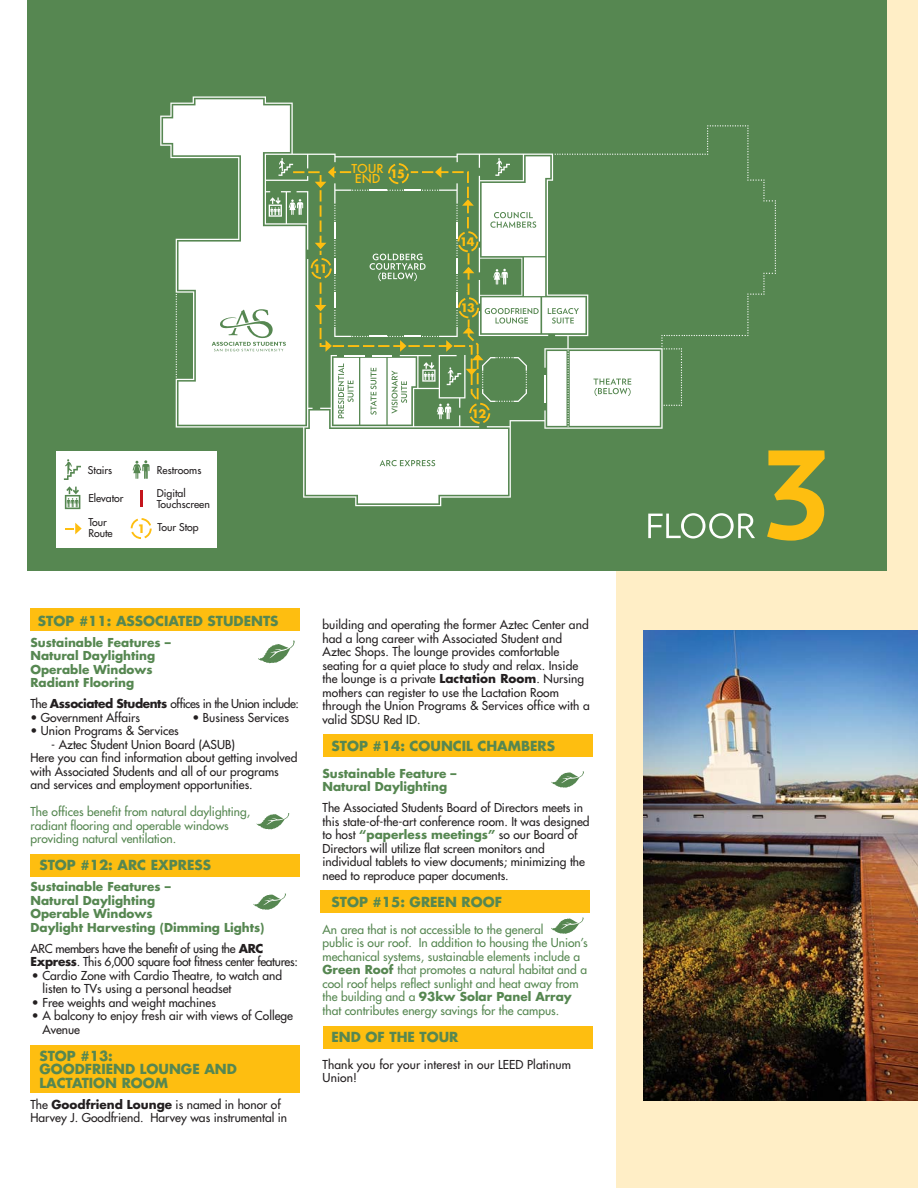
<style>
.page{position:relative;width:918px;height:1188px;background:#fff}
.page>*{position:absolute;margin:0;border:0;box-sizing:border-box;transform-origin:0 0}
.t1{font:700 13.5px/13.5px "Futura";color:#568751}
.t2{font:12px/13.5px "Futura";color:#231f20}
.t3{font:12px/13.5px "Futura";color:#568751}
.t4{font:700 12px/13.5px "Futura";color:#568751}
.t5{font:12px/13.5px "Futura";letter-spacing:-.025em;color:#231f20}
.t6{font:12px "Futura";letter-spacing:-.035em;color:#231f20}
.t7{font:500 12px/10.5px "Futura";color:#febe10}
.t8{font:700 11.4px "Futura";letter-spacing:-.075em;color:#febe10}
.t9{font:10.5px/10.5px "Futura";color:#231f20}
.s1{font-weight:700;font-size:11.4px;color:#febe10}
.s2{font-weight:700}
.s3{font-weight:700;color:#568751}
</style>
<div class="page">
<div style="left:617px;top:0;width:301px;height:1188px;background:#ffeec6"></div>
<div style="left:323px;top:1026px;width:270px;height:22px;background:#febe10"></div>
<div style="left:320px;top:891px;width:270px;height:22px;background:#febe10"></div>
<div style="left:323px;top:735px;width:270px;height:22px;background:#febe10"></div>
<div style="left:30px;top:854px;width:270px;height:22px;background:#febe10"></div>
<div style="left:28px;top:0;width:859px;height:571px;background:#568751"></div>
<svg style="left:163px;top:99px;width:130px;height:326px;fill:#fff"></svg>
<svg style="left:236px;top:343px;width:3px;height:8px"></svg>
<svg style="left:213px;top:343px;width:5px;height:7px"></svg>
<div style="left:30px;top:1045px;width:270px;height:48px;background:#febe10"></div>
<div style="left:30px;top:609px;width:270px;height:22px;background:#febe10"></div>
<svg style="left:258px;top:640px;width:37px;height:23px"></svg>
<svg style="left:256px;top:813px;width:33px;height:16px"></svg>
<svg style="left:551px;top:917px;width:33px;height:17px"></svg>
<svg style="left:267px;top:125px;width:558px;height:416px"></svg>
<div style="left:56px;top:452px;width:161px;height:96px;background:#fff"></div>
<svg style="left:133px;top:460px;width:17px;height:19px"></svg>
<svg style="left:65px;top:486px;width:15px;height:23px"></svg>
<svg style="left:64px;top:459px;width:17px;height:21px"></svg>
<hr style="left:140px;top:491px;width:3px;height:16px;background:#c4151c">
<svg style="left:65px;top:523px;width:17px;height:11px"></svg>
<svg style="left:131px;top:518px;width:21px;height:21px"></svg>
<img style="left:644px;top:630px;width:274px;height:470px">
<svg style="left:253px;top:893px;width:33px;height:17px"></svg>
<svg style="left:551px;top:771px;width:33px;height:17px"></svg>
<p class="t7" style="left:352px;top:163px;width:34px">TOUR<br>END</p>
<p class="t8" style="left:390px;top:168px;width:16px">15</p>
<p class="t8" style="left:313px;top:263px;width:16px">11</p>
<p class="t8" style="left:460px;top:237px;width:16px">14</p>
<p class="t8" style="left:460px;top:303px;width:16px">13</p>
<p class="t9" style="left:88px;top:466px;width:26px">Stairs</p>
<p class="t9" style="left:88px;top:494px;width:37px">Elevator</p>
<p class="t9" style="left:157px;top:466px;width:46px">Restrooms</p>
<p class="t9" style="left:157px;top:489px;width:54px">Digital<br>Touchscreen</p>
<p class="t9" style="left:88px;top:518px;width:26px">Tour<br>Route</p>
<p class="t9" style="left:137px;top:523px;width:63px"><span class="s1">1</span> Tour Stop</p>
<p class="t8" style="left:472px;top:408px;width:16px">12</p>
<p class="t1" style="left:38px;top:615px;width:242px">STOP #11: ASSOCIATED STUDENTS</p>
<p class="t4" style="left:30px;top:636px;width:142px">Sustainable Features –<br>Natural Daylighting<br>Operable Windows<br>Radiant Flooring</p>
<p class="t6" style="left:30px;top:698px;width:270px">The <span class="s2">Associated Students</span> offices in the Union include:</p>
<p class="t2" style="left:30px;top:711px;width:111px">• Government Affairs</p>
<p class="t2" style="left:192px;top:711px;width:98px">• Business Services</p>
<p class="t2" style="left:30px;top:725px;width:150px">• Union Programs &amp; Services</p>
<p class="t2" style="left:30px;top:738px;width:269px;text-indent:21px">- Aztec Student Union Board (ASUB)<br>Here you can find information about getting involved with Associated Students and all of our programs and services and employment opportunities.</p>
<p class="t3" style="left:30px;top:806px;width:221px">The offices benefit from natural daylighting, radiant flooring and operable windows providing natural ventilation.</p>
<p class="t1" style="left:39px;top:860px;width:173px">STOP #12: ARC EXPRESS</p>
<p class="t4" style="left:30px;top:881px;width:236px">Sustainable Features –<br>Natural Daylighting<br>Operable Windows<br>Daylight Harvesting (Dimming Lights)</p>
<p class="t5" style="left:30px;top:942px;width:269px">ARC members have the benefit of using the <span class="s2">ARC<br>Express</span>. This 6,000 square foot fitness center features:</p>
<p class="t2" style="left:42px;top:969px;width:241px;text-indent:-10px">• Cardio Zone with Cardio Theatre, to watch and listen to TVs using a personal headset</p>
<p class="t2" style="left:32px;top:996px;width:186px">• Free weights and weight machines</p>
<p class="t2" style="left:42px;top:1010px;width:252px;text-indent:-10px">• A balcony to enjoy fresh air with views of College<br>Avenue</p>
<p class="t1" style="left:39px;top:1050px;width:199px">STOP #13:<br>GOODFRIEND LOUNGE AND<br>LACTATION ROOM</p>
<p class="t2" style="left:30px;top:1098px;width:258px">The <span class="s2">Goodfriend Lounge</span> is named in honor of<br>Harvey J. Goodfriend. Harvey was instrumental in</p>
<p class="t2" style="left:323px;top:619px;width:269px">building and operating the former Aztec Center and had a long career with Associated Student and Aztec Shops. The lounge provides comfortable seating for a quiet place to study and relax. Inside the lounge is a private <span class="s2">Lactation Room</span>. Nursing mothers can register to use the Lactation Room through the Union Programs &amp; Services office with a valid SDSU Red ID.</p>
<p class="t1" style="left:332px;top:740px;width:225px">STOP #14: COUNCIL CHAMBERS</p>
<p class="t4" style="left:323px;top:768px;width:136px">Sustainable Feature –<br>Natural Daylighting</p>
<p class="t2" style="left:323px;top:802px;width:269px">The Associated Students Board of Directors meets in this state-of-the-art conference room. It was designed to host <span class="s3">“paperless meetings”</span> so our Board of Directors will utilize flat screen monitors and individual tablets to view documents; minimizing the need to reproduce paper documents.</p>
<p class="t1" style="left:332px;top:896px;width:172px">STOP #15: GREEN ROOF</p>
<p class="t3" style="left:323px;top:924px;width:267px">An area that is not accessible to the general<br>public is our roof. In addition to housing the Union’s mechanical systems, sustainable elements include a <span class="s2">Green Roof</span> that promotes a natural habitat and a cool roof helps reflect sunlight and heat away from the building and a <span class="s2">93kw Solar Panel Array </span>that contributes energy savings for the campus.</p>
<p class="t1" style="left:332px;top:1031px;width:128px">END OF THE TOUR</p>
<p class="t2" style="left:323px;top:1059px;width:250px">Thank you for your interest in our LEED Platinum<br>Union!</p>
</div>
